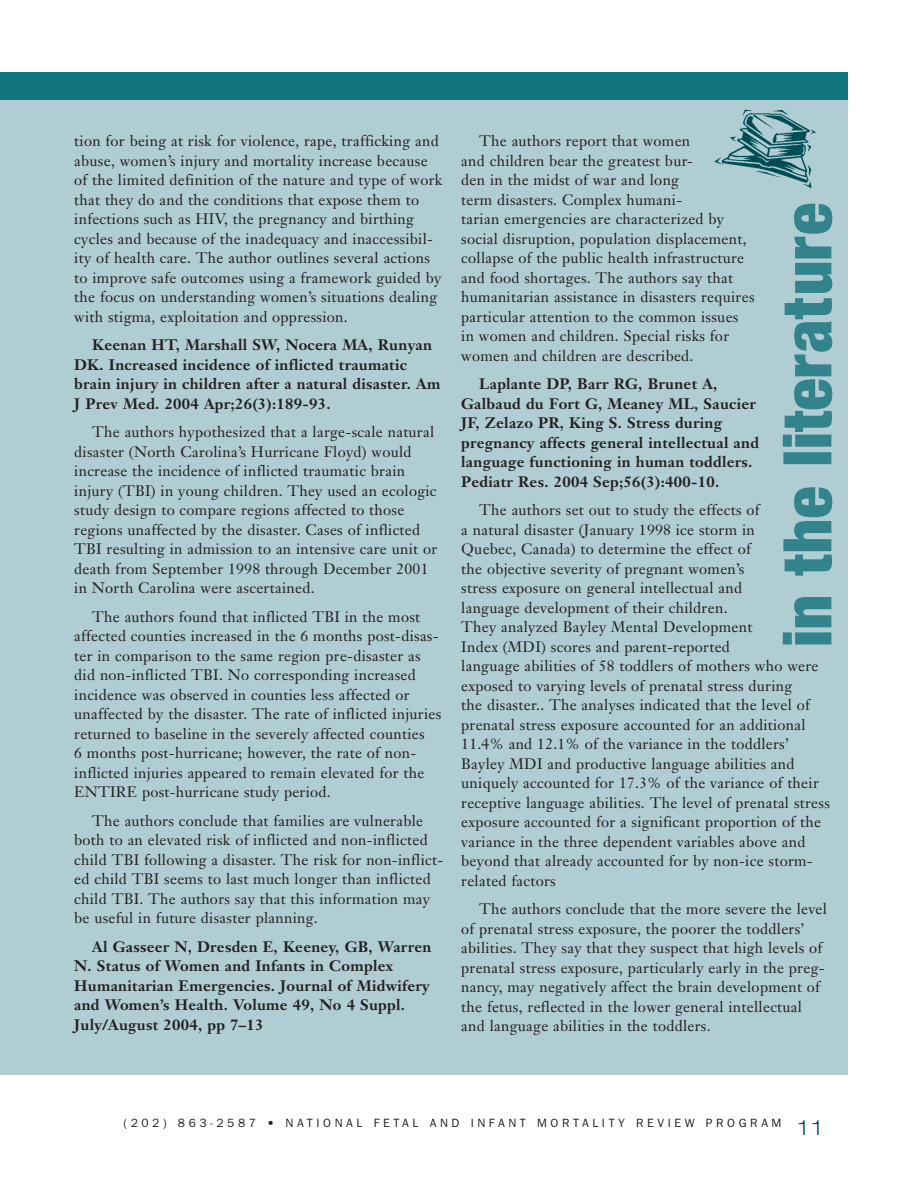
<style>
.page{position:relative;width:918px;height:1188px;background:#fff}
.page>*{position:absolute;margin:0;border:0;box-sizing:border-box;transform-origin:0 0}
.t1{font:72px "Sans Black Condensed DTC";color:#32838c}
.t2{font:15px/19.5px "Janson Text";letter-spacing:.02em;color:#231f20}
.t3{font:700 15px/19.5px "Janson Text";letter-spacing:.02em;color:#231f20}
.t4{font:12px "Franklin Gothic";letter-spacing:.3em;color:#231f20}
.s1{font-family:"Sans Light Extended DTC";font-size:22.5px;color:#004d55}
</style>
<div class="page">
<div style="left:0;top:72px;width:848px;height:1002px;background:#b0cdd3"></div>
<div style="left:0;top:72px;width:848px;height:27px;background:#0f747e"></div>
<img style="left:714px;top:109px;width:102px;height:80px">
<p class="t2" style="left:74px;top:131px;width:370px">tion for being at risk for violence, rape, trafficking and abuse, women’s injury and mortality increase because of the limited definition of the nature and type of work that they do and the conditions that expose them to infections such as HIV, the pregnancy and birthing cycles and because of the inadequacy and inaccessibil&shy;ity of health care. The author outlines several actions to improve safe outcomes using a framework guided by the focus on understanding women’s situations dealing with stigma, exploitation and oppression.</p>
<p class="t3" style="left:74px;top:335px;width:368px;text-indent:18px">Keenan HT, Marshall SW, Nocera MA, Runyan DK. Increased incidence of inflicted traumatic brain injury in children after a natural disaster. Am J Prev Med. 2004 Apr;26(3):189-93.</p>
<p class="t2" style="left:74px;top:422px;width:365px;text-indent:18px">The authors hypothesized that a large-scale natural disaster (North Carolina’s Hurricane Floyd) would increase the incidence of inflicted traumatic brain injury (TBI) in young children. They used an ecologic study design to compare regions affected to those regions unaffected by the disaster. Cases of inflicted TBI resulting in admission to an intensive care unit or death from September 1998 through December 2001 in North Carolina were ascertained.</p>
<p class="t2" style="left:74px;top:607px;width:369px;text-indent:18px">The authors found that inflicted TBI in the most affected counties increased in the 6 months post-disas&shy;ter in comparison to the same region pre-disaster as did non-inflicted TBI. No corresponding increased incidence was observed in counties less affected or unaffected by the disaster. The rate of inflicted injuries returned to baseline in the severely affected counties<br>6 months post-hurricane; however, the rate of non&shy;inflicted injuries appeared to remain elevated for the ENTIRE post-hurricane study period.</p>
<p class="t2" style="left:74px;top:811px;width:371px;text-indent:18px">The authors conclude that families are vulnerable both to an elevated risk of inflicted and non-inflicted child TBI following a disaster. The risk for non-inflict&shy;ed child TBI seems to last much longer than inflicted child TBI. The authors say that this information may be useful in future disaster planning.</p>
<p class="t3" style="left:74px;top:937px;width:359px;text-indent:18px">Al Gasseer N, Dresden E, Keeney, GB, Warren N. Status of Women and Infants in Complex Humanitarian Emergencies. Journal of Midwifery and Women’s Health. Volume 49, No 4 Suppl.<br>July/August 2004, pp 7–13</p>
<p class="t2" style="left:461px;top:131px;width:295px;text-indent:18px">The authors report that women<br>and children bear the greatest bur-<br>den in the midst of war and long<br>term disasters. Complex humani-<br>tarian emergencies are characterized by social disruption, population displacement, collapse of the public health infrastructure and food shortages. The authors say that humanitarian assistance in disasters requires particular attention to the common issues in women and children. Special risks for women and children are described.</p>
<p class="t3" style="left:461px;top:374px;width:299px;text-indent:18px">Laplante DP, Barr RG, Brunet A, Galbaud du Fort G, Meaney ML, Saucier JF, Zelazo PR, King S. Stress during pregnancy affects general intellectual and language functioning in human toddlers.<br>Pediatr Res. 2004 Sep;56(3):400-10.</p>
<p class="t2" style="left:461px;top:500px;width:370px;text-indent:18px">The authors set out to study the effects of<br>a natural disaster (January 1998 ice storm in<br>Quebec, Canada) to determine the effect of<br>the objective severity of pregnant women’s<br>stress exposure on general intellectual and<br>language development of their children.<br>They analyzed Bayley Mental Development<br>Index (MDI) scores and parent-reported<br>language abilities of 58 toddlers of mothers who were exposed to varying levels of prenatal stress during<br>the disaster.. The analyses indicated that the level of prenatal stress exposure accounted for an additional 11.4% and 12.1% of the variance in the toddlers’ Bayley MDI and productive language abilities and uniquely accounted for 17.3% of the variance of their receptive language abilities. The level of prenatal stress exposure accounted for a significant proportion of the variance in the three dependent variables above and beyond that already accounted for by non-ice storm&shy;related factors</p>
<p class="t2" style="left:461px;top:899px;width:367px;text-indent:18px">The authors conclude that the more severe the level of prenatal stress exposure, the poorer the toddlers’ abilities. They say that they suspect that high levels of prenatal stress exposure, particularly early in the preg&shy;nancy, may negatively affect the brain development of the fetus, reflected in the lower general intellectual and language abilities in the toddlers.</p>
<h1 class="t1" style="left:764px;top:647px;width:446px;rotate:-90deg">in the literature</h1>
<p class="t4" style="left:124px;top:1116px;width:702px">(202) 863-2587 • NATIONAL FETAL AND INFANT MORTALITY REVIEW PROGRAM <span class="s1">11</span></p>
</div>
